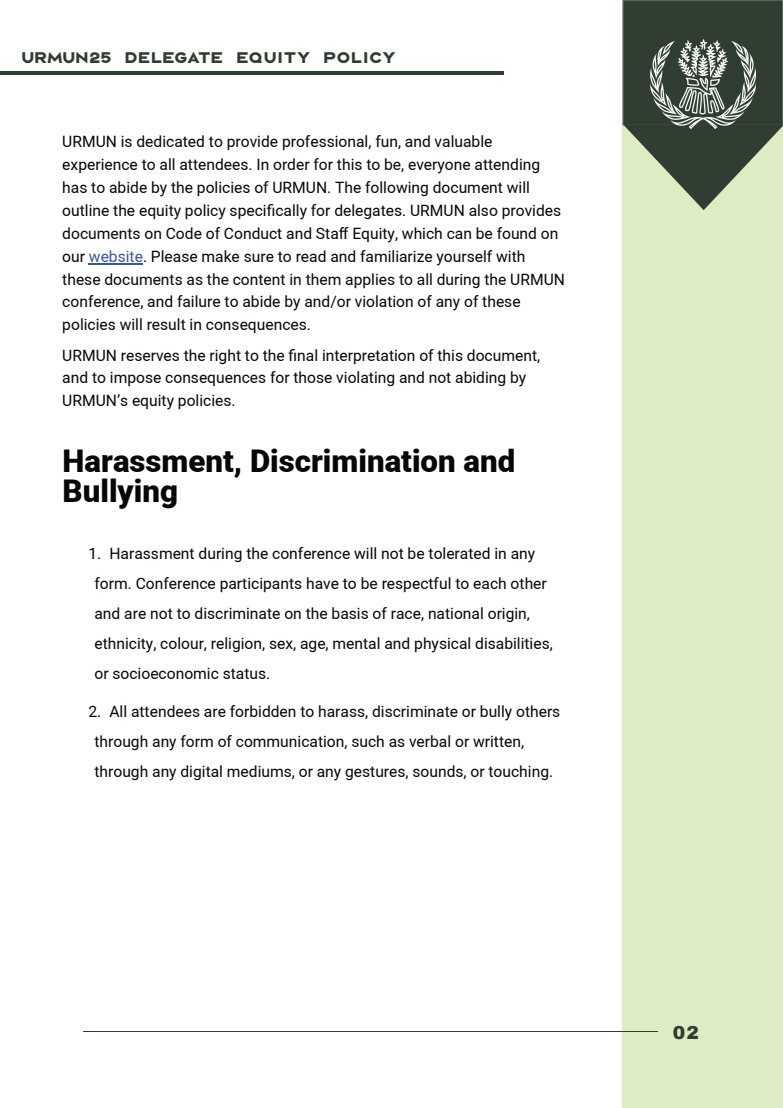
<style>
.page{position:relative;width:783px;height:1108px;background:#fff}
.page>*{position:absolute;margin:0;border:0;box-sizing:border-box;transform-origin:0 0}
.t1{font:900 31.25px "Araboto";color:#080704}
.t2{font:900 18.75px "Archivo";color:#2f3e30}
.t3{font:15.62px "Araboto";color:#080704}
.t4{font:900 13.75px "Rexton";letter-spacing:-.12em;color:#2f3e30}
.s1{color:#3a53a3}
</style>
<div class="page">
<div style="left:623px;top:0;width:160px;height:1107px;background:#deecc4"></div>
<div style="left:623px;top:0;width:160px;height:125px;background:#2f3e30;border:1px solid #77877a"></div>
<svg style="left:623px;top:124px;width:160px;height:86px"></svg>
<hr style="left:84px;top:1031px;width:574px;height:1px;background:#2f3e30">
<img style="left:650px;top:40px;width:105px;height:88px">
<hr style="left:0;top:71px;width:504px;height:4px;background:#2f3e30">
<hr style="left:89px;top:263px;width:54px;height:1px;background:#3a53a3">
<p class="t4" style="left:20px;top:51px;width:377px">URMUN25 DELEGATE EQUITY POLICY</p>
<p class="t3" style="left:62px;top:135px;width:431px">URMUN is dedicated to provide professional, fun, and valuable</p>
<p class="t3" style="left:62px;top:158px;width:479px">experience to all attendees. In order for this to be, everyone attending</p>
<p class="t3" style="left:62px;top:181px;width:469px">has to abide by the policies of URMUN. The following document will</p>
<p class="t3" style="left:62px;top:204px;width:500px">outline the equity policy specifically for delegates. URMUN also provides</p>
<p class="t3" style="left:62px;top:227px;width:497px">documents on Code of Conduct and Staff Equity, which can be found on</p>
<p class="t3" style="left:62px;top:249px;width:464px">our <span class="s1">website</span>. Please make sure to read and familiarize yourself with</p>
<p class="t3" style="left:62px;top:272px;width:504px">these documents as the content in them applies to all during the URMUN</p>
<p class="t3" style="left:62px;top:295px;width:460px">conference, and failure to abide by and/or violation of any of these</p>
<p class="t3" style="left:62px;top:318px;width:250px">policies will result in consequences.</p>
<p class="t3" style="left:62px;top:348px;width:479px">URMUN reserves the right to the final interpretation of this document,</p>
<p class="t3" style="left:62px;top:371px;width:465px">and to impose consequences for those violating and not abiding by</p>
<p class="t3" style="left:62px;top:394px;width:175px">URMUN’s equity policies.</p>
<p class="t1" style="left:63px;top:447px;width:454px">Harassment, Discrimination and</p>
<p class="t1" style="left:63px;top:477px;width:117px">Bullying</p>
<p class="t3" style="left:88px;top:547px;width:448px">1. Harassment during the conference will not be tolerated in any</p>
<p class="t3" style="left:94px;top:577px;width:454px">form. Conference participants have to be respectful to each other</p>
<p class="t3" style="left:94px;top:607px;width:437px">and are not to discriminate on the basis of race, national origin,</p>
<p class="t3" style="left:94px;top:637px;width:460px">ethnicity, colour, religion, sex, age, mental and physical disabilities,</p>
<p class="t3" style="left:94px;top:667px;width:177px">or socioeconomic status.</p>
<p class="t3" style="left:88px;top:704px;width:473px">2. All attendees are forbidden to harass, discriminate or bully others</p>
<p class="t3" style="left:94px;top:734px;width:431px">through any form of communication, such as verbal or written,</p>
<p class="t3" style="left:94px;top:764px;width:460px">through any digital mediums, or any gestures, sounds, or touching.</p>
<p class="t2" style="left:672px;top:1022px;width:28px">02</p>
</div>
